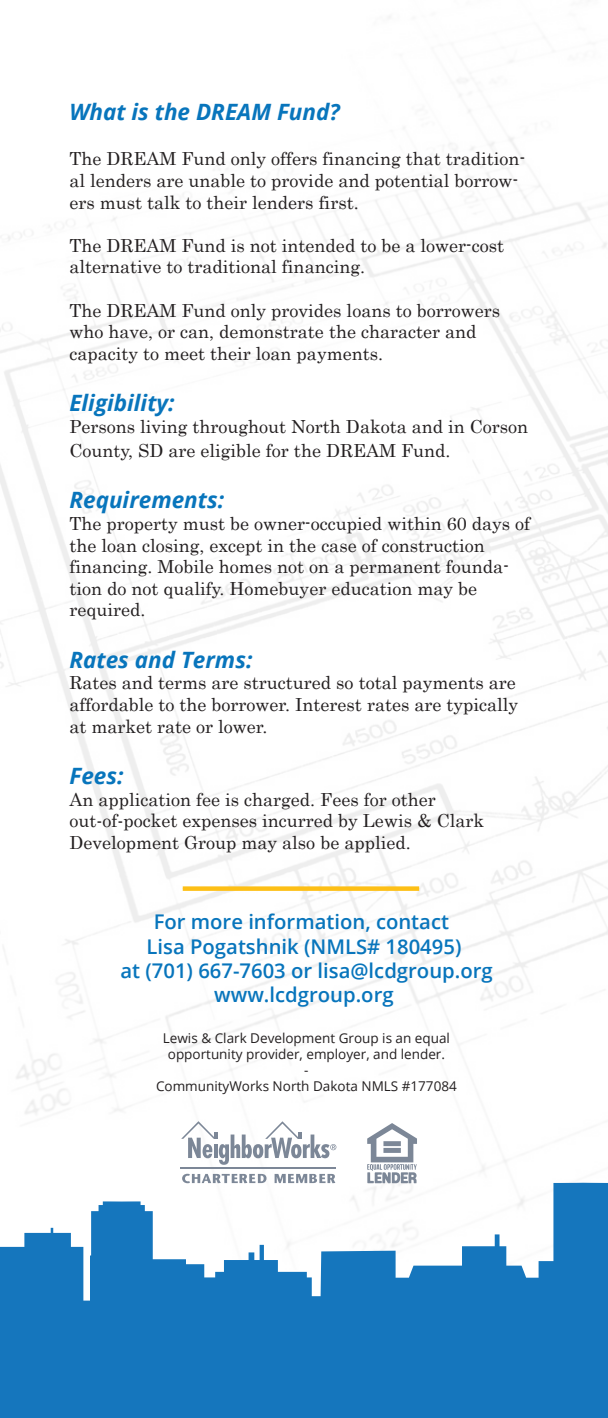
<style>
.page{position:relative;width:608px;height:1418px;background:#fff}
.page>*{position:absolute;margin:0;border:0;box-sizing:border-box;transform-origin:0 0}
.t1{font:italic 700 22.5px "Open Sans";color:#0875bc}
.t2{font:600 20.25px/24.3px "Open Sans";color:#0875bc;text-align:center}
.t3{font:18px/21.6px "Century";color:#231f20}
.t4{font:13.5px/16.2px "Open Sans";color:#231f20;text-align:center}
</style>
<div class="page">
<div style="left:183px;top:886px;width:236px;height:5px;background:#fdbf16"></div>
<svg style="left:0;top:1178px;width:608px;height:176px;fill:#1576bd"></svg>
<svg style="left:367px;top:1123px;width:50px;height:60px"></svg>
<svg style="left:181px;top:1121px;width:155px;height:43px"></svg>
<svg style="left:182px;top:1173px;width:84px;height:10px"></svg>
<svg style="left:274px;top:1174px;width:61px;height:9px"></svg>
<hr style="left:181px;top:1167px;width:155px;height:1px;background:#7c8797">
<div style="left:0;top:1354px;width:608px;height:64px;background:#1576bd"></div>
<p class="t1" style="left:69px;top:95px;width:272px">What is the DREAM Fund?</p>
<p class="t3" style="left:69px;top:147px;width:457px">The DREAM Fund only offers financing that tradition&shy;al lenders are unable to provide and potential borrow&shy;ers must talk to their lenders first.</p>
<p class="t3" style="left:69px;top:233px;width:436px">The DREAM Fund is not intended to be a lower-cost alternative to traditional financing.</p>
<p class="t3" style="left:69px;top:298px;width:432px">The DREAM Fund only provides loans to borrowers who have, or can, demonstrate the character and capacity to meet their loan payments.</p>
<p class="t1" style="left:69px;top:387px;width:107px">Eligibility:</p>
<p class="t3" style="left:69px;top:412px;width:460px;line-height:24.3px">Persons living throughout North Dakota and in Corson<br>County, SD are eligible for the DREAM Fund.</p>
<p class="t1" style="left:69px;top:484px;width:156px">Requirements:</p>
<p class="t3" style="left:69px;top:511px;width:462px">The property must be owner-occupied within 60 days of the loan closing, except in the case of construction financing. Mobile homes not on a permanent founda&shy;tion do not qualify. Homebuyer education may be required.</p>
<p class="t1" style="left:69px;top:644px;width:184px">Rates and Terms:</p>
<p class="t3" style="left:69px;top:670px;width:450px">Rates and terms are structured so total payments are affordable to the borrower. Interest rates are typically at market rate or lower.</p>
<p class="t1" style="left:69px;top:760px;width:56px">Fees:</p>
<p class="t3" style="left:69px;top:786px;width:416px">An application fee is charged. Fees for other out-of-pocket expenses incurred by Lewis &amp; Clark<br>Development Group may also be applied.</p>
<p class="t2" style="left:120px;top:909px;width:373px">For more information, contact<br>Lisa Pogatshnik (NMLS# 180495)<br>at (701) 667-7603 or lisa@lcdgroup.org www.lcdgroup.org</p>
<p class="t4" style="left:156px;top:1029px;width:302px">Lewis &amp; Clark Development Group is an equal opportunity provider, employer, and lender.<br>-<br>CommunityWorks North Dakota NMLS #177084</p>
</div>
